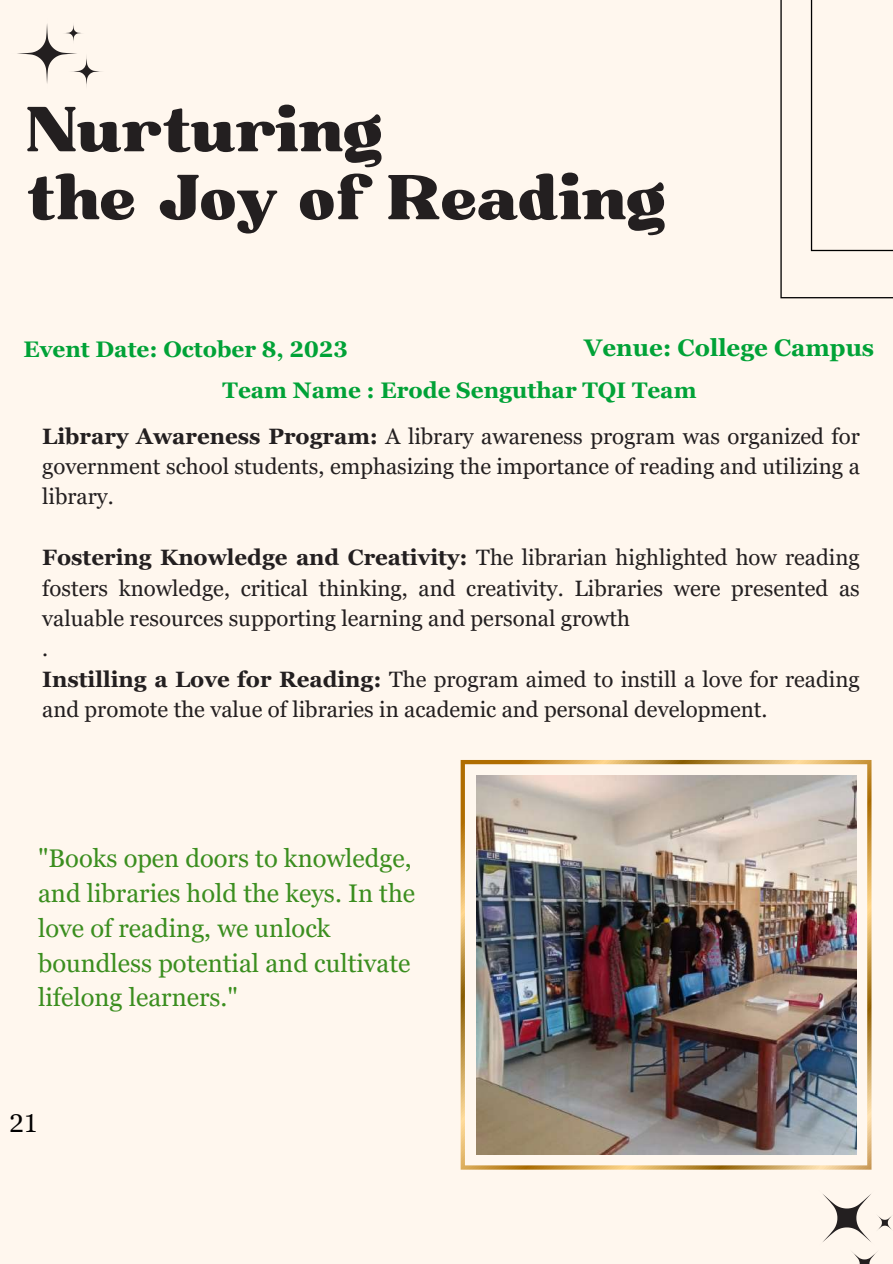
<style>
.page{position:relative;width:893px;height:1264px;background:#fff}
.page>*{position:absolute;margin:0;border:0;box-sizing:border-box;transform-origin:0 0}
.t1{font:61.2px/67.9px "Bugaki";color:#231f20}
.t2{font:25.5px/34.8px "Georgia Pro";color:#3b8e1f}
.t3{font:25.5px "Georgia Pro";color:#000}
.t4{font:700 24px "Georgia Pro";color:#00a237}
.t5{font:700 22.5px "Georgia Pro";color:#00a237}
.t6{font:22.2px/30.3px "Georgia Pro";color:#231f20;text-align:justify}
.s1{font-weight:700}
</style>
<div class="page">
<div style="left:0;top:0;width:892px;height:1263px;background:#fff7ee"></div>
<svg style="left:780px;top:0;width:112px;height:298px"></svg>
<svg style="left:823px;top:1194px;width:69px;height:69px"></svg>
<svg style="left:17px;top:24px;width:85px;height:63px"></svg>
<img style="left:460px;top:760px;width:411px;height:409px">
<h1 class="t1" style="left:26px;top:98px;width:641px">Nurturing<br>the Joy of Reading</h1>
<p class="t5" style="left:24px;top:336px;width:326px">Event Date: October 8, 2023</p>
<p class="t4" style="left:584px;top:334px;width:291px">Venue: College Campus</p>
<p class="t5" style="left:222px;top:377px;width:475px">Team Name : Erode Senguthar TQI Team</p>
<p class="t6" style="left:42px;top:421px;width:819px"><span class="s1">Library Awareness Program:</span> A library awareness program was organized for government school students, emphasizing the importance of reading and utilizing a library.</p>
<p class="t6" style="left:42px;top:542px;width:819px;text-align:left"><span class="s1">Fostering Knowledge and Creativity:</span> The librarian highlighted how reading fosters knowledge, critical thinking, and creativity. Libraries were presented as valuable resources supporting learning and personal growth<br>.<br><span class="s1">Instilling a Love for Reading:</span> The program aimed to instill a love for reading and promote the value of libraries in academic and personal development.</p>
<p class="t2" style="left:38px;top:840px;width:378px">"Books open doors to knowledge, and libraries hold the keys. In the love of reading, we unlock boundless potential and cultivate lifelong learners."</p>
<p class="t3" style="left:9px;top:1108px;width:30px">21</p>
</div>
